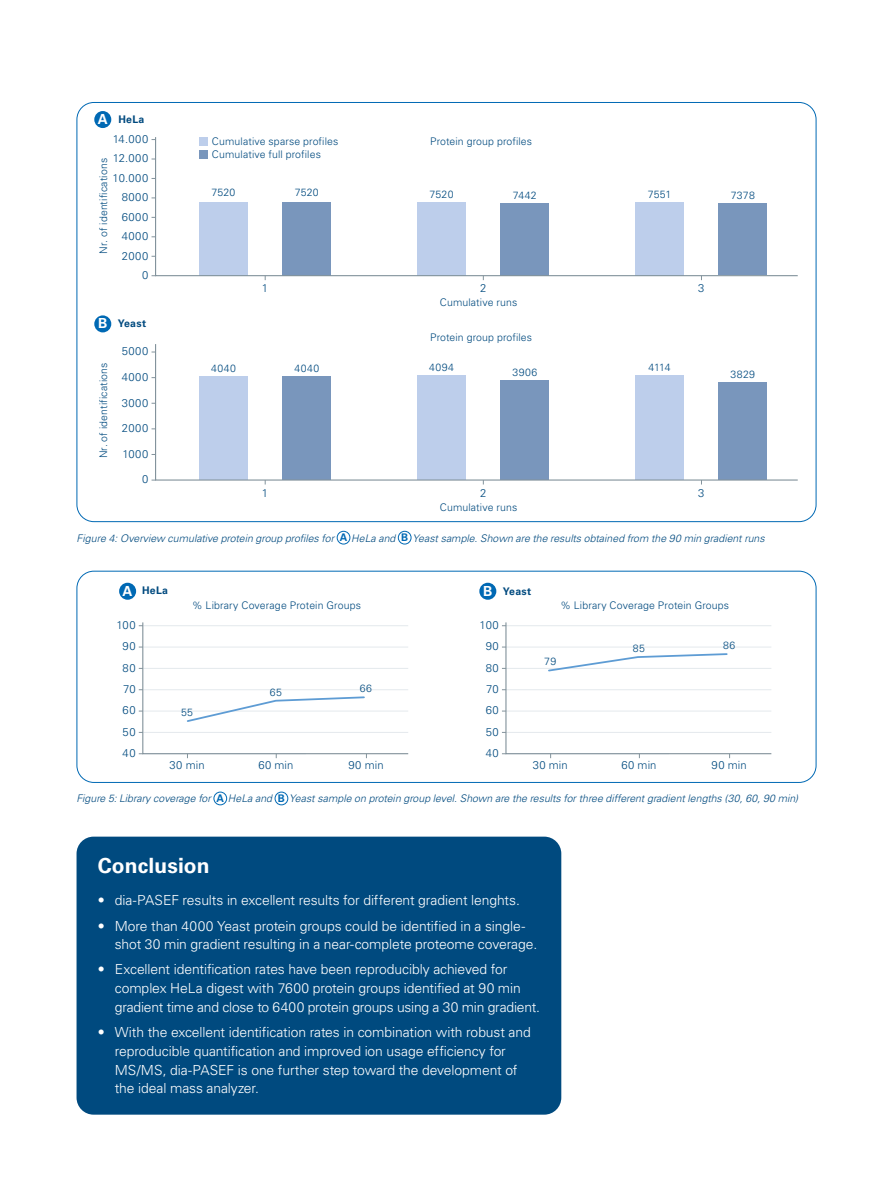
<style>
.page{position:relative;width:893px;height:1187px;background:#fff}
.page>*{position:absolute;margin:0;border:0;box-sizing:border-box;transform-origin:0 0}
.t1{font:700 21px "Univers LT Std";letter-spacing:.005em;color:#fff}
.t2{font:300 13.8px/18.8px "Univers LT Std";letter-spacing:-.01em;color:#fff}
.application_body{font:700 13.8px "Univers LT Std";color:#fff}
.application_half-spa{font:300 11.25px "Univers LT Std";letter-spacing:.045em;color:#004a7f}
.application_half-spa-2{font:300 10.5px "Univers LT Std";letter-spacing:.015em;color:#004a7f}
.application_body-2{font:italic 300 10.5px "Univers LT Std";color:#004a7f}
.AN_Figure_legend{font:italic 300 10.5px "Univers LT Std";color:#004a7f}
.application_half-spa-3{font:700 10.5px "Univers LT Std";letter-spacing:.03em;color:#004a7f}
.s1{font-weight:700;font-style:normal;color:#0069b4}
</style>
<div class="page">
<div style="left:77px;top:836px;width:484px;height:278px;background:#004a7f;border-radius:17px"></div>
<div style="left:337px;top:531px;width:13px;height:13px;border:1px solid #0069b4;border-radius:50%"></div>
<div style="left:398px;top:531px;width:13px;height:13px;border:1px solid #0069b4;border-radius:50%"></div>
<div style="left:94px;top:111px;width:17px;height:17px;background:#0069b4;border-radius:50%"></div>
<svg style="left:154px;top:137px;width:644px;height:140px"></svg>
<div style="left:94px;top:315px;width:17px;height:17px;background:#0069b4;border-radius:50%"></div>
<svg style="left:154px;top:344px;width:644px;height:137px"></svg>
<div style="left:77px;top:570px;width:739px;height:212px;border:1px solid #0069b4;border-radius:17px"></div>
<div style="left:214px;top:791px;width:13px;height:14px;border:1px solid #0069b4;border-radius:50%"></div>
<div style="left:275px;top:791px;width:13px;height:14px;border:1px solid #0069b4;border-radius:50%"></div>
<div style="left:119px;top:582px;width:17px;height:17px;background:#0069b4;border-radius:50%"></div>
<svg style="left:139px;top:622px;width:270px;height:136px"></svg>
<div style="left:479px;top:582px;width:17px;height:17px;background:#0069b4;border-radius:50%"></div>
<svg style="left:502px;top:622px;width:270px;height:136px"></svg>
<p class="application_body" style="left:98px;top:111px;width:12px">A</p>
<p class="application_half-spa-3" style="left:118px;top:113px;width:28px">HeLa</p>
<p class="application_half-spa" style="left:113px;top:132px;width:37px">14.000</p>
<p class="application_half-spa-2" style="left:430px;top:135px;width:104px">Protein group profiles</p>
<p class="application_half-spa-2" style="left:212px;top:135px;width:128px">Cumulative sparse profiles</p>
<p class="application_half-spa-2" style="left:212px;top:148px;width:110px">Cumulative full profiles</p>
<p class="application_half-spa" style="left:113px;top:152px;width:37px">12.000</p>
<p class="application_half-spa" style="left:113px;top:171px;width:37px">10.000</p>
<p class="application_half-spa-2" style="left:97px;top:254px;width:97px;rotate:-90deg">Nr. of identifications</p>
<p class="application_half-spa-2" style="left:211px;top:185px;width:26px">7520</p>
<p class="application_half-spa-2" style="left:295px;top:185px;width:26px">7520</p>
<p class="application_half-spa-2" style="left:429px;top:187px;width:26px">7520</p>
<p class="application_half-spa-2" style="left:513px;top:188px;width:25px">7442</p>
<p class="application_half-spa-2" style="left:648px;top:187px;width:25px">7551</p>
<p class="application_half-spa-2" style="left:731px;top:189px;width:26px">7378</p>
<p class="application_half-spa" style="left:122px;top:190px;width:28px">8000</p>
<p class="application_half-spa" style="left:122px;top:210px;width:28px">6000</p>
<p class="application_half-spa" style="left:122px;top:229px;width:28px">4000</p>
<p class="application_half-spa" style="left:122px;top:249px;width:28px">2000</p>
<p class="application_half-spa" style="left:142px;top:268px;width:8px">0</p>
<p class="application_half-spa" style="left:262px;top:281px;width:8px">1</p>
<p class="application_half-spa" style="left:480px;top:281px;width:8px">2</p>
<p class="application_half-spa" style="left:698px;top:281px;width:8px">3</p>
<p class="application_body" style="left:98px;top:315px;width:11px">B</p>
<p class="application_half-spa-3" style="left:118px;top:317px;width:30px">Yeast</p>
<p class="application_half-spa" style="left:122px;top:345px;width:28px">5000</p>
<p class="application_half-spa-2" style="left:440px;top:296px;width:79px">Cumulative runs</p>
<p class="application_half-spa-2" style="left:430px;top:330px;width:104px">Protein group profiles</p>
<p class="application_half-spa-2" style="left:97px;top:458px;width:97px;rotate:-90deg">Nr. of identifications</p>
<p class="application_half-spa-2" style="left:211px;top:362px;width:26px">4040</p>
<p class="application_half-spa-2" style="left:294px;top:362px;width:26px">4040</p>
<p class="application_half-spa-2" style="left:429px;top:361px;width:26px">4094</p>
<p class="application_half-spa-2" style="left:648px;top:360px;width:24px">4114</p>
<p class="application_half-spa-2" style="left:512px;top:365px;width:26px">3906</p>
<p class="application_half-spa-2" style="left:731px;top:367px;width:26px">3829</p>
<p class="application_half-spa" style="left:122px;top:370px;width:28px">4000</p>
<p class="application_half-spa" style="left:122px;top:396px;width:28px">3000</p>
<p class="application_half-spa" style="left:122px;top:421px;width:28px">2000</p>
<p class="application_half-spa" style="left:122px;top:447px;width:27px">1000</p>
<p class="application_half-spa" style="left:142px;top:472px;width:8px">0</p>
<p class="application_half-spa" style="left:262px;top:485px;width:8px">1</p>
<p class="application_half-spa" style="left:480px;top:485px;width:8px">2</p>
<p class="application_half-spa" style="left:698px;top:485px;width:8px">3</p>
<p class="application_half-spa-2" style="left:440px;top:500px;width:79px">Cumulative runs</p>
<p class="AN_Figure_legend" style="left:77px;top:531px;width:259px">Figure 4: Overview cumulative protein group profiles for</p>
<p class="application_body-2" style="left:340px;top:531px;width:57px"><span class="s1">A</span> HeLa and</p>
<p class="application_body-2" style="left:401px;top:531px;width:365px"><span class="s1">B</span> Yeast sample. Shown are the results obtained from the 90 min gradient runs</p>
<p class="application_body" style="left:123px;top:582px;width:12px">A</p>
<p class="application_half-spa-3" style="left:142px;top:583px;width:28px">HeLa</p>
<p class="application_body" style="left:483px;top:582px;width:11px">B</p>
<p class="application_half-spa-3" style="left:503px;top:585px;width:30px">Yeast</p>
<p class="application_half-spa-2" style="left:192px;top:598px;width:170px">% Library Coverage Protein Groups</p>
<p class="application_half-spa-2" style="left:560px;top:598px;width:170px">% Library Coverage Protein Groups</p>
<p class="application_half-spa" style="left:116px;top:618px;width:21px">100</p>
<p class="application_half-spa" style="left:123px;top:639px;width:15px">90</p>
<p class="application_half-spa" style="left:480px;top:618px;width:21px">100</p>
<p class="application_half-spa" style="left:486px;top:639px;width:15px">90</p>
<p class="application_half-spa-2" style="left:723px;top:639px;width:14px">86</p>
<p class="application_half-spa-2" style="left:633px;top:642px;width:14px">85</p>
<p class="application_half-spa" style="left:123px;top:661px;width:15px">80</p>
<p class="application_half-spa" style="left:123px;top:682px;width:14px">70</p>
<p class="application_half-spa-2" style="left:270px;top:685px;width:14px">65</p>
<p class="application_half-spa-2" style="left:360px;top:682px;width:14px">66</p>
<p class="application_half-spa" style="left:486px;top:661px;width:15px">80</p>
<p class="application_half-spa" style="left:486px;top:682px;width:14px">70</p>
<p class="application_half-spa-2" style="left:544px;top:655px;width:13px">79</p>
<p class="application_half-spa" style="left:123px;top:703px;width:15px">60</p>
<p class="application_half-spa-2" style="left:181px;top:706px;width:14px">55</p>
<p class="application_half-spa" style="left:486px;top:703px;width:15px">60</p>
<p class="application_half-spa" style="left:123px;top:725px;width:14px">50</p>
<p class="application_half-spa" style="left:123px;top:746px;width:15px">40</p>
<p class="application_half-spa" style="left:486px;top:725px;width:14px">50</p>
<p class="application_half-spa" style="left:486px;top:746px;width:15px">40</p>
<p class="application_half-spa" style="left:170px;top:757px;width:36px">30 min</p>
<p class="application_half-spa" style="left:258px;top:757px;width:37px">60 min</p>
<p class="application_half-spa" style="left:348px;top:757px;width:37px">90 min</p>
<p class="application_half-spa" style="left:533px;top:757px;width:36px">30 min</p>
<p class="application_half-spa" style="left:621px;top:757px;width:37px">60 min</p>
<p class="application_half-spa" style="left:712px;top:757px;width:37px">90 min</p>
<p class="AN_Figure_legend" style="left:77px;top:792px;width:136px">Figure 5: Library coverage for</p>
<p class="application_body-2" style="left:216px;top:792px;width:57px"><span class="s1">A</span> HeLa and</p>
<p class="application_body-2" style="left:278px;top:792px;width:522px"><span class="s1">B</span> Yeast sample on protein group level. Shown are the results for three different gradient lengths (30, 60, 90 min)</p>
<p class="t1" style="left:98px;top:853px;width:113px">Conclusion</p>
<p class="t2" style="left:98px;top:891px;width:424px">• dia-PASEF results in excellent results for different gradient lenghts.</p>
<p class="t2" style="left:115px;top:916px;width:424px;text-indent:-17px">• More than 4000 Yeast protein groups could be identified in a single&shy;shot 30 min gradient resulting in a near-complete proteome coverage.</p>
<p class="t2" style="left:115px;top:960px;width:427px;text-indent:-17px">• Excellent identification rates have been reproducibly achieved for complex HeLa digest with 7600 protein groups identified at 90 min gradient time and close to 6400 protein groups using a 30 min gradient.</p>
<p class="t2" style="left:115px;top:1022px;width:417px;text-indent:-17px">• With the excellent identification rates in combination with robust and reproducible quantification and improved ion usage efficiency for MS/MS, dia-PASEF is one further step toward the development of the ideal mass analyzer.</p>
</div>
